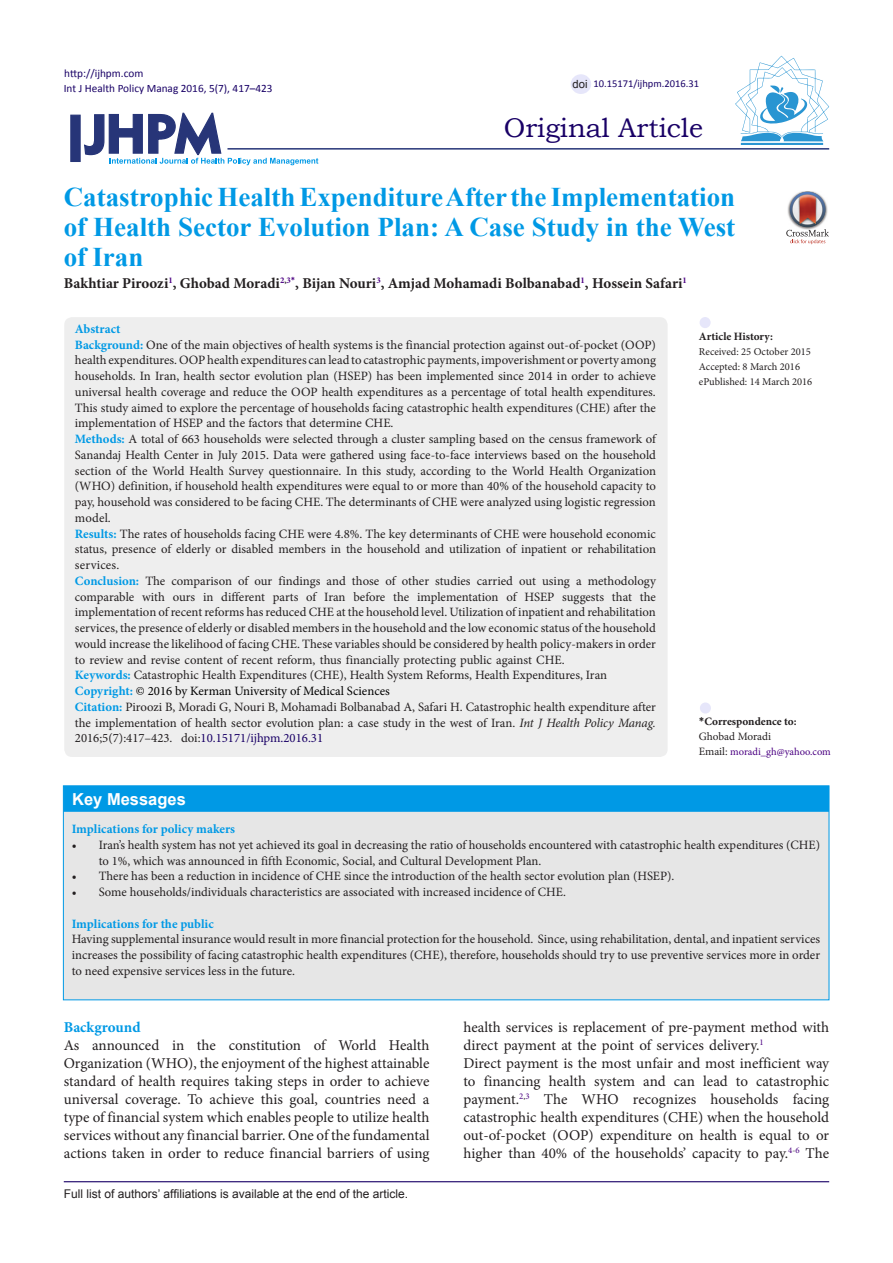
<style>
.page{position:relative;width:893px;height:1263px;background:#fff}
.page>*{position:absolute;margin:0;border:0;box-sizing:border-box;transform-origin:0 0}
.Default{font:700 27px/30px "Times New Roman";color:#0099e5;text-align:justify}
.t1{font:27px "Bookman Old Style";color:#190066}
.t2{font:700 16.5px "Arial";color:#fff}
.t3{font:15px/18px "Minion Pro";color:#231f20;text-align:justify}
.Default-2{font:700 15px "Minion Pro";color:#231f20}
.heading_1{font:700 15px "Minion Pro";color:#0099e5}
.Default-3{font:12.75px/15.8px "Minion Pro";color:#231f20;text-align:justify}
.Default-4{font:700 12.75px "Minion Pro";color:#0099e5}
.Default-5{font:12.75px "Minion Pro";color:#000}
.t4{font:12px "Arial";color:#231f20}
.t5{font:11.25px "Calibri";color:#190066}
.t6{font:700 11.25px "Minion Pro";color:#231f20}
.t7{font:11.25px "Minion Pro";color:#231f20}
.t8{font:11.25px "Arial";color:#231f20}
.t9{font:10.5px "Minion Pro";color:#231f20}
.t10{font:10.5px "Minion Pro";color:#4b0082}
.t11{font:10.5px "Calibri";color:#190066}
.s1{font-weight:700;color:#0099e5}
.s2{font-style:italic}
.s3{color:#190066}
.s4{font-family:"Calibri"}
.s5{font-size:11.25px;color:#231f20}
</style>
<div class="page">
<svg style="left:84px;top:112px;width:234px;height:53px"></svg>
<div style="left:70px;top:115px;width:11px;height:47px;background:#273578;border:1px solid #273578"></div>
<hr style="left:227px;top:148px;width:602px;height:2px;background:#273578">
<div style="left:64px;top:317px;width:604px;height:440px;background:#eee;border-radius:8px"></div>
<div style="left:700px;top:702px;width:11px;height:11px;background:#e6e6fa;border-radius:50%"></div>
<div style="left:700px;top:317px;width:11px;height:11px;background:#e6e6fa;border-radius:50%"></div>
<hr style="left:64px;top:1181px;width:765px;height:1px;background:#190066">
<hr style="left:741px;top:143px;width:82px;height:2px;background:#2995d2">
<svg style="left:735px;top:56px;width:94px;height:85px"></svg>
<div style="left:571px;top:74px;width:20px;height:20px;background:#e6e6fa;border-radius:50%"></div>
<div style="left:63px;top:786px;width:766px;height:214px;background:#e6e6e6"></div>
<div style="left:63px;top:786px;width:766px;height:26px;background:#0099e5;border:2px solid #0099e5"></div>
<img style="left:801px;top:191px;width:13px;height:1px">
<svg style="left:786px;top:192px;width:43px;height:52px"></svg>
<p class="t5" style="left:64px;top:66px;width:81px">http://ijhpm.com</p>
<p class="t5" style="left:64px;top:81px;width:210px">Int J Health Policy Manag 2016, 5(7), 417–423</p>
<p class="t8" style="left:573px;top:76px;width:17px">doi</p>
<p class="t11" style="left:593px;top:77px;width:107px">10.15171/ijhpm.2016.31</p>
<p class="t1" style="left:504px;top:110px;width:201px">Original Article</p>
<p class="Default" style="left:64px;top:181px;width:673px">Catastrophic Health Expenditure After the Implementation of Health Sector Evolution Plan: A Case Study in the West of Iran</p>
<p class="Default-2" style="left:64px;top:273px;width:625px">Bakhtiar Piroozi<sup>1</sup>, Ghobad Moradi<sup>2</sup><sup>,</sup><sup>3</sup><sup>*</sup>, Bijan Nouri<sup>3</sup>, Amjad Mohamadi Bolbanabad<sup>1</sup>, Hossein Safari<sup>1</sup></p>
<p class="Default-4" style="left:75px;top:320px;width:47px">Abstract</p>
<p class="Default-3" style="left:75px;top:337px;width:583px"><span class="s1">Background:</span> One of the main objectives of health systems is the financial protection against out-of-pocket (OOP) health expenditures. OOP health expenditures can lead to catastrophic payments, impoverishment or poverty among households. In Iran, health sector evolution plan (HSEP) has been implemented since 2014 in order to achieve universal health coverage and reduce the OOP health expenditures as a percentage of total health expenditures.<br>This study aimed to explore the percentage of households facing catastrophic health expenditures (CHE) after the implementation of HSEP and the factors that determine CHE.</p>
<p class="Default-3" style="left:75px;top:431px;width:583px"><span class="s1">Methods:</span> A total of 663 households were selected through a cluster sampling based on the census framework of Sanandaj Health Center in July 2015. Data were gathered using face-to-face interviews based on the household section of the World Health Survey questionnaire. In this study, according to the World Health Organization (WHO) definition, if household health expenditures were equal to or more than 40% of the household capacity to pay, household was considered to be facing CHE. The determinants of CHE were analyzed using logistic regression model.</p>
<p class="Default-3" style="left:75px;top:526px;width:583px"><span class="s1">Results:</span> The rates of households facing CHE were 4.8%. The key determinants of CHE were household economic status, presence of elderly or disabled members in the household and utilization of inpatient or rehabilitation services.</p>
<p class="Default-3" style="left:75px;top:573px;width:583px"><span class="s1">Conclusion:</span> The comparison of our findings and those of other studies carried out using a methodology comparable with ours in different parts of Iran before the implementation of HSEP suggests that the implementation of recent reforms has reduced CHE at the household level. Utilization of inpatient and rehabilitation services, the presence of elderly or disabled members in the household and the low economic status of the household would increase the likelihood of facing CHE. These variables should be considered by health policy-makers in order to review and revise content of recent reform, thus financially protecting public against CHE.</p>
<p class="Default-3" style="left:75px;top:667px;width:534px"><span class="s1">Keywords:</span> Catastrophic Health Expenditures (CHE), Health System Reforms, Health Expenditures, Iran</p>
<p class="Default-5" style="left:75px;top:682px;width:316px"><span class="s1">Copyright:</span> © 2016 by Kerman University of Medical Sciences</p>
<p class="Default-3" style="left:75px;top:699px;width:583px"><span class="s1">Citation:</span> Piroozi B, Moradi G, Nouri B, Mohamadi Bolbanabad A, Safari H. Catastrophic health expenditure after the implementation of health sector evolution plan: a case study in the west of Iran. <span class="s2">Int J Health Policy Manag.<br></span>2016;5(7):417–423. doi:<span class="s3">10.15171/ijhpm.2016.31</span></p>
<p class="t6" style="left:699px;top:328px;width:76px">Article History:</p>
<p class="t9" style="left:699px;top:345px;width:113px">Received: 25 October 2015</p>
<p class="t9" style="left:699px;top:360px;width:103px">Accepted: 8 March 2016</p>
<p class="t9" style="left:699px;top:375px;width:115px">ePublished: 14 March 2016</p>
<p class="t6" style="left:699px;top:714px;width:99px"><span class="s4">*</span>Correspondence to:</p>
<p class="t7" style="left:699px;top:729px;width:74px">Ghobad Moradi</p>
<p class="t10" style="left:699px;top:745px;width:134px"><span class="s5">Email:</span> moradi_gh@yahoo.com</p>
<p class="t2" style="left:72px;top:788px;width:115px">Key Messages</p>
<p class="Default-4" style="left:72px;top:820px;width:165px">Implications for policy makers</p>
<p class="Default-3" style="left:99px;top:837px;width:723px;text-indent:-27px">• Iran’s health system has not yet achieved its goal in decreasing the ratio of households encountered with catastrophic health expenditures (CHE) to 1%, which was announced in fifth Economic, Social, and Cultural Development Plan.</p>
<p class="Default-3" style="left:72px;top:868px;width:604px">• There has been a reduction in incidence of CHE since the introduction of the health sector evolution plan (HSEP).</p>
<p class="Default-3" style="left:72px;top:884px;width:496px">• Some households/individuals characteristics are associated with increased incidence of CHE.</p>
<p class="Default-4" style="left:72px;top:915px;width:144px">Implications for the public</p>
<p class="Default-3" style="left:72px;top:931px;width:750px">Having supplemental insurance would result in more financial protection for the household. Since, using rehabilitation, dental, and inpatient services increases the possibility of facing catastrophic health expenditures (CHE), therefore, households should try to use preventive services more in order to need expensive services less in the future.</p>
<p class="heading_1" style="left:64px;top:1017px;width:78px">Background</p>
<p class="t3" style="left:64px;top:1036px;width:367px">As announced in the constitution of World Health Organization (WHO), the enjoyment of the highest attainable standard of health requires taking steps in order to achieve universal coverage. To achieve this goal, countries need a type of financial system which enables people to utilize health services without any financial barrier. One of the fundamental actions taken in order to reduce financial barriers of using</p>
<p class="t4" style="left:64px;top:1186px;width:346px">Full list of authors’ affiliations is available at the end of the article.</p>
<p class="t3" style="left:463px;top:1018px;width:367px">health services is replacement of pre-payment method with direct payment at the point of services delivery.<sup>1</sup></p>
<p class="t3" style="left:463px;top:1054px;width:367px">Direct payment is the most unfair and most inefficient way to financing health system and can lead to catastrophic payment.<sup>2</sup><sup>,</sup><sup>3</sup> The WHO recognizes households facing catastrophic health expenditures (CHE) when the household out-of-pocket (OOP) expenditure on health is equal to or higher than 40% of the households’ capacity to pay.<sup>4</sup><sup>-</sup><sup>6</sup> The</p>
</div>
